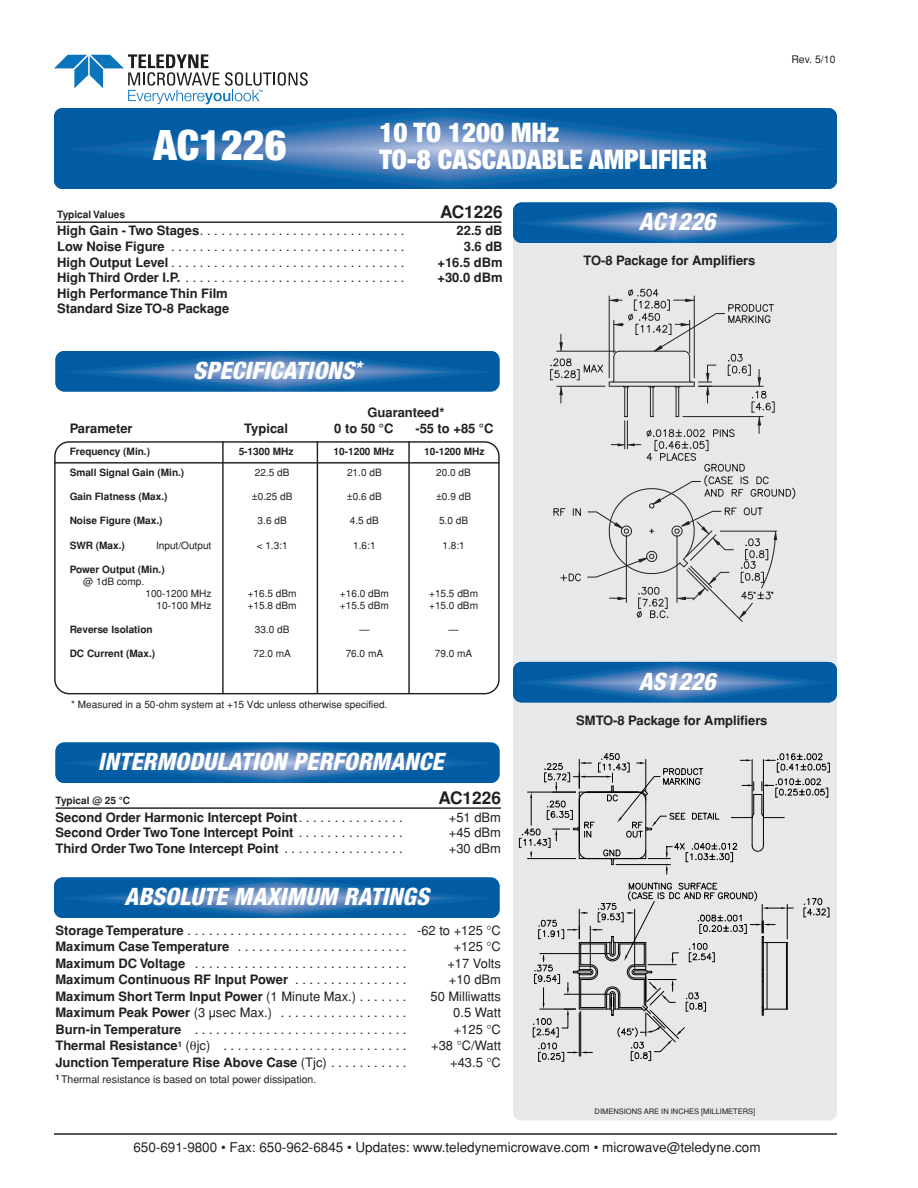
<style>
.page{position:relative;width:918px;height:1188px;background:#fff}
.page>*{position:absolute;margin:0;border:0;box-sizing:border-box;transform-origin:0 0}
.t1{font:900 condensed 42px "Helvetica Neue";color:#fff}
.t2{font:900 condensed 27px "Helvetica Neue";color:#fff}
.t3{font:italic 800 condensed 24px "Helvetica Neue";letter-spacing:.005em;color:#fff}
.t4{font:700 17.25px "Helvetica";color:#231f20}
.t5{font:13.5px "Helvetica";color:#231f20}
.t6{font:12.9px/16.5px "Helvetica";color:#231f20}
.t7{font:700 12.9px/15.6px "Helvetica";color:#231f20}
.t8{font:10.5px "Helvetica";color:#231f20}
.t9{font:10.05px "Helvetica";color:#231f20}
.t10{font:700 10.05px "Helvetica";color:#231f20}
.t11{font:7.5px "Helvetica";color:#231f20}
.s1{font-weight:700}
.s2{font-weight:400}
</style>
<div class="page">
<svg style="left:54px;top:108px;width:783px;height:81px;background:#206bad"></svg>
<hr style="left:54px;top:1133px;width:783px;height:2px;background:#231f20">
<div style="left:513px;top:202px;width:324px;height:918px;background:#e7e8e9;border-radius:9px"></div>
<svg style="left:513px;top:662px;width:324px;height:40px;background:#216cad"></svg>
<svg style="left:56px;top:351px;width:444px;height:41px;background:#226dae"></svg>
<svg style="left:56px;top:742px;width:444px;height:41px;background:#226dae"></svg>
<svg style="left:54px;top:878px;width:446px;height:40px;background:#216cad"></svg>
<svg style="left:513px;top:202px;width:324px;height:41px;background:#226dae"></svg>
<svg style="left:54px;top:54px;width:254px;height:50px"></svg>
<svg style="left:54px;top:441px;width:446px;height:253px"></svg>
<hr style="left:54px;top:462px;width:446px;height:2px;background:#231f20">
<hr style="left:222px;top:441px;width:2px;height:253px;background:#231f20">
<hr style="left:317px;top:441px;width:1px;height:252px;background:#231f20">
<hr style="left:408px;top:441px;width:2px;height:252px;background:#231f20">
<svg style="left:550px;top:289px;width:245px;height:333px"></svg>
<hr style="left:56px;top:221px;width:445px;height:2px;background:#231f20">
<svg style="left:803px;top:898px;width:26px;height:20px"></svg>
<svg style="left:533px;top:882px;width:260px;height:180px"></svg>
<svg style="left:519px;top:753px;width:311px;height:121px"></svg>
<hr style="left:56px;top:807px;width:445px;height:2px;background:#231f20">
<h1 class="t1" style="left:153px;top:130px;width:135px">AC1226</h1>
<h2 class="t2" style="left:380px;top:123px;width:181px">10 TO 1200 MHz</h2>
<h2 class="t2" style="left:380px;top:150px;width:329px">TO-8 CASCADABLE AMPLIFIER</h2>
<p class="t10" style="left:57px;top:208px;width:69px">Typical Values</p>
<h3 class="t4" style="left:440px;top:202px;width:64px">AC1226</h3>
<p class="t6" style="left:57px;top:223px;width:349px"><span class="s1">High Gain - Two Stages</span>. . . . . . . . . . . . . . . . . . . . . . . . . . . . .</p>
<p class="t7" style="left:457px;top:223px;width:48px">22.5 dB</p>
<p class="t6" style="left:57px;top:238px;width:349px"><span class="s1">Low Noise Figure</span> . . . . . . . . . . . . . . . . . . . . . . . . . . . . . . . . .</p>
<p class="t7" style="left:464px;top:239px;width:40px">3.6 dB</p>
<p class="t6" style="left:57px;top:254px;width:349px"><span class="s1">High Output Level</span> . . . . . . . . . . . . . . . . . . . . . . . . . . . . . . . . .</p>
<p class="t7" style="left:438px;top:254px;width:67px">+16.5 dBm</p>
<p class="t6" style="left:57px;top:269px;width:349px"><span class="s1">High Third Order I.P.</span> . . . . . . . . . . . . . . . . . . . . . . . . . . . . . . .</p>
<p class="t7" style="left:438px;top:270px;width:67px">+30.0 dBm</p>
<p class="t7" style="left:57px;top:285px;width:174px">High Performance Thin Film<br>Standard Size TO-8 Package</p>
<h3 class="t3" style="left:193px;top:361px;width:170px">SPECIFICATIONS<sup>*</sup></h3>
<p class="t7" style="left:368px;top:405px;width:78px">Guaranteed*</p>
<p class="t7" style="left:70px;top:421px;width:64px">Parameter</p>
<p class="t7" style="left:244px;top:421px;width:45px">Typical</p>
<p class="t7" style="left:334px;top:421px;width:61px">0 to 50 °C</p>
<p class="t7" style="left:415px;top:421px;width:80px">-55 to +85 °C</p>
<p class="t10" style="left:70px;top:446px;width:82px">Frequency (Min.)</p>
<p class="t10" style="left:239px;top:446px;width:56px">5-1300 MHz</p>
<p class="t10" style="left:334px;top:446px;width:62px">10-1200 MHz</p>
<p class="t10" style="left:424px;top:446px;width:62px">10-1200 MHz</p>
<p class="t10" style="left:70px;top:467px;width:116px">Small Signal Gain (Min.)</p>
<p class="t9" style="left:255px;top:467px;width:36px">22.5 dB</p>
<p class="t9" style="left:347px;top:467px;width:36px">21.0 dB</p>
<p class="t9" style="left:436px;top:467px;width:36px">20.0 dB</p>
<p class="t10" style="left:70px;top:491px;width:99px">Gain Flatness (Max.)</p>
<p class="t9" style="left:252px;top:491px;width:42px">±0.25 dB</p>
<p class="t9" style="left:347px;top:491px;width:36px">±0.6 dB</p>
<p class="t9" style="left:436px;top:491px;width:36px">±0.9 dB</p>
<p class="t10" style="left:70px;top:515px;width:94px">Noise Figure (Max.)</p>
<p class="t9" style="left:258px;top:515px;width:31px">3.6 dB</p>
<p class="t9" style="left:350px;top:515px;width:31px">4.5 dB</p>
<p class="t9" style="left:439px;top:515px;width:31px">5.0 dB</p>
<p class="t10" style="left:70px;top:539px;width:57px">SWR (Max.)</p>
<p class="t9" style="left:156px;top:539px;width:57px">Input/Output</p>
<p class="t9" style="left:257px;top:539px;width:33px">&lt; 1.3:1</p>
<p class="t9" style="left:353px;top:539px;width:24px">1.6:1</p>
<p class="t9" style="left:442px;top:539px;width:24px">1.8:1</p>
<p class="t10" style="left:70px;top:563px;width:97px">Power Output (Min.)</p>
<p class="t9" style="left:83px;top:576px;width:63px">@ 1dB comp.</p>
<p class="t9" style="left:145px;top:588px;width:68px">100-1200 MHz</p>
<p class="t9" style="left:248px;top:588px;width:50px">+16.5 dBm</p>
<p class="t9" style="left:340px;top:588px;width:50px">+16.0 dBm</p>
<p class="t9" style="left:429px;top:588px;width:50px">+15.5 dBm</p>
<p class="t9" style="left:157px;top:600px;width:56px">10-100 MHz</p>
<p class="t9" style="left:248px;top:600px;width:50px">+15.8 dBm</p>
<p class="t9" style="left:340px;top:600px;width:50px">+15.5 dBm</p>
<p class="t9" style="left:429px;top:600px;width:50px">+15.0 dBm</p>
<p class="t10" style="left:70px;top:624px;width:85px">Reverse Isolation</p>
<p class="t9" style="left:255px;top:624px;width:36px">33.0 dB</p>
<p class="t9" style="left:359px;top:624px;width:12px">—</p>
<p class="t9" style="left:449px;top:624px;width:12px">—</p>
<p class="t10" style="left:70px;top:648px;width:87px">DC Current (Max.)</p>
<p class="t9" style="left:253px;top:648px;width:39px">72.0 mA</p>
<p class="t9" style="left:346px;top:648px;width:39px">76.0 mA</p>
<p class="t9" style="left:435px;top:648px;width:39px">79.0 mA</p>
<p class="t9" style="left:71px;top:699px;width:318px">* Measured in a 50-ohm system at +15 Vdc unless otherwise specified.</p>
<h3 class="t3" style="left:98px;top:753px;width:347px">INTERMODULATION PERFORMANCE</h3>
<p class="t10" style="left:55px;top:794px;width:76px">Typical @ 25 °C</p>
<h3 class="t4" style="left:438px;top:788px;width:64px">AC1226</h3>
<p class="t7" style="left:56px;top:809px;width:349px">Second Order Harmonic Intercept Point<span class="s2">. . . . . . . . . . . . . . .</span></p>
<p class="t6" style="left:449px;top:809px;width:54px">+51 dBm</p>
<p class="t7" style="left:56px;top:825px;width:349px">Second Order Two Tone Intercept Point <span class="s2">. . . . . . . . . . . . . . .</span></p>
<p class="t6" style="left:449px;top:824px;width:54px">+45 dBm</p>
<p class="t7" style="left:56px;top:840px;width:349px">Third Order Two Tone Intercept Point <span class="s2">. . . . . . . . . . . . . . . . .</span></p>
<p class="t6" style="left:449px;top:840px;width:54px">+30 dBm</p>
<h3 class="t3" style="left:124px;top:888px;width:306px">ABSOLUTE MAXIMUM RATINGS</h3>
<p class="t6" style="left:56px;top:922px;width:447px"><span class="s1">Storage Temperature</span> . . . . . . . . . . . . . . . . . . . . . . . . . . . . . . . -62 to +125 °C<br><span class="s1">Maximum Case Temperature</span> . . . . . . . . . . . . . . . . . . . . . . . .</p>
<p class="t6" style="left:454px;top:939px;width:49px">+125 °C</p>
<p class="t6" style="left:56px;top:955px;width:353px"><span class="s1">Maximum DC Voltage</span> . . . . . . . . . . . . . . . . . . . . . . . . . . . . . .</p>
<p class="t6" style="left:447px;top:955px;width:55px">+17 Volts</p>
<p class="t7" style="left:56px;top:972px;width:353px">Maximum Continuous RF Input Power <span class="s2">. . . . . . . . . . . . . . . .</span></p>
<p class="t6" style="left:449px;top:972px;width:54px">+10 dBm</p>
<p class="t7" style="left:56px;top:989px;width:353px">Maximum Short Term Input Power <span class="s2">(1 Minute Max.) . . . . . . .</span></p>
<p class="t6" style="left:431px;top:988px;width:72px">50 Milliwatts</p>
<p class="t6" style="left:56px;top:1005px;width:353px"><span class="s1">Maximum Peak Power</span> (3 µsec Max.) . . . . . . . . . . . . . . . . . .</p>
<p class="t6" style="left:453px;top:1005px;width:49px">0.5 Watt</p>
<p class="t6" style="left:56px;top:1021px;width:353px"><span class="s1">Burn-in Temperature</span> . . . . . . . . . . . . . . . . . . . . . . . . . . . . . .</p>
<p class="t6" style="left:454px;top:1021px;width:49px">+125 °C</p>
<p class="t6" style="left:56px;top:1038px;width:353px"><span class="s1">Thermal Resistance</span><sup>1</sup> ( jc) . . . . . . . . . . . . . . . . . . . . . . . . . .</p>
<p class="t6" style="left:431px;top:1038px;width:71px">+38 °C/Watt</p>
<p class="t7" style="left:56px;top:1055px;width:353px">Junction Temperature Rise Above Case <span class="s2">(Tjc) . . . . . . . . . . .</span></p>
<p class="t6" style="left:450px;top:1054px;width:52px">+43.5 °C</p>
<p class="t8" style="left:56px;top:1074px;width:262px"><sup>1</sup> Thermal resistance is based on total power dissipation.</p>
<h3 class="t3" style="left:639px;top:213px;width:78px">AC1226</h3>
<p class="t7" style="left:584px;top:253px;width:173px">TO-8 Package for Amplifiers</p>
<h3 class="t3" style="left:639px;top:673px;width:78px">AS1226</h3>
<p class="t7" style="left:576px;top:713px;width:193px">SMTO-8 Package for Amplifiers</p>
<p class="t11" style="left:595px;top:1107px;width:162px">DIMENSIONS ARE IN INCHES [MILLIMETERS]</p>
<p class="t5" style="left:133px;top:1139px;width:629px">650-691-9800 • Fax: 650-962-6845 • Updates: www.teledynemicrowave.com • microwave@teledyne.com</p>
<p class="t8" style="left:791px;top:53px;width:46px">Rev. 5/10</p>
</div>
